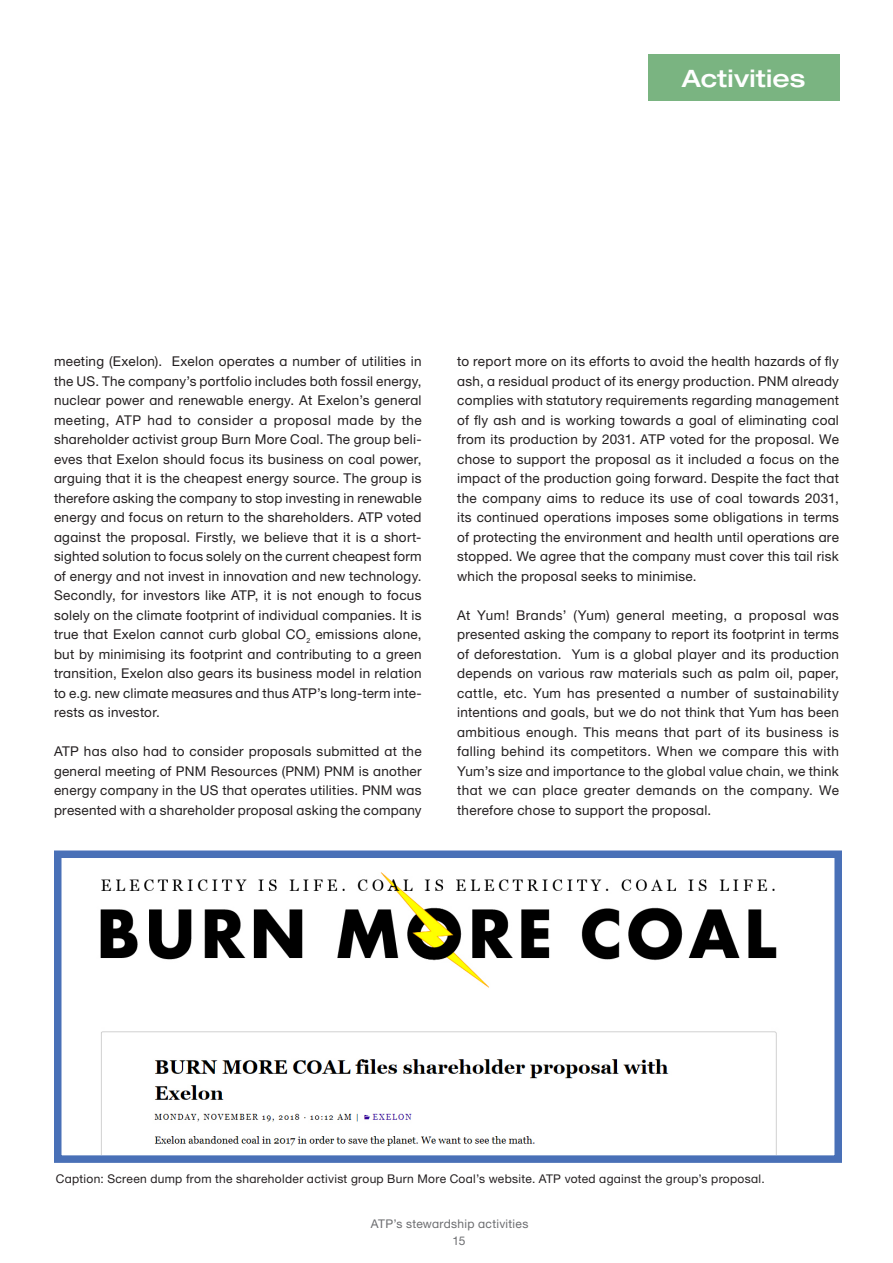
<style>
.page{position:relative;width:893px;height:1263px;background:#fff}
.page>*{position:absolute;margin:0;border:0;box-sizing:border-box;transform-origin:0 0}
.Tag{font:500 24px "Helvetica Neue ATP Head";letter-spacing:.01em;color:#fff}
.Brødtekst{font:13.5px/19.5px "Helvetica Neue ATP Body";letter-spacing:.02em;color:#231f20;text-align:justify}
.Note{font:12px "Helvetica Neue ATP Body";letter-spacing:.025em;color:#231f20}
.t1{font:12px "Helvetica Neue ATP Body";letter-spacing:.025em;color:#6c6d70}
</style>
<div class="page">
<div style="left:648px;top:54px;width:191px;height:47px;background:#7ab481"></div>
<img style="left:100px;top:872px;width:677px;height:282px">
<div style="left:54px;top:850px;width:788px;height:313px;border:8px solid #4970b7"></div>
<p class="Tag" style="left:682px;top:64px;width:125px">Activities</p>
<p class="Brødtekst" style="left:54px;top:351px;width:369px">meeting (Exelon). Exelon operates a number of utilities in the US. The company’s portfolio includes both fossil energy, nuclear power and renewable energy. At Exelon’s general meeting, ATP had to consider a proposal made by the shareholder activist group Burn More Coal. The group beli&shy;eves that Exelon should focus its business on coal power, arguing that it is the cheapest energy source. The group is therefore asking the company to stop investing in renewable energy and focus on return to the shareholders. ATP voted against the proposal. Firstly, we believe that it is a short&shy;sighted solution to focus solely on the current cheapest form of energy and not invest in innovation and new technology.<br>Secondly, for investors like ATP, it is not enough to focus solely on the climate footprint of individual companies. It is true that Exelon cannot curb global CO<sub>2</sub> emissions alone, but by minimising its footprint and contributing to a green transition, Exelon also gears its business model in relation to e.g. new climate measures and thus ATP’s long-term inte&shy;rests as investor.</p>
<p class="Brødtekst" style="left:54px;top:741px;width:369px">ATP has also had to consider proposals submitted at the general meeting of PNM Resources (PNM) PNM is another energy company in the US that operates utilities. PNM was presented with a shareholder proposal asking the company</p>
<p class="Brødtekst" style="left:457px;top:351px;width:383px">to report more on its efforts to avoid the health hazards of fly ash, a residual product of its energy production. PNM already complies with statutory requirements regarding management of fly ash and is working towards a goal of eliminating coal from its production by 2031. ATP voted for the proposal. We chose to support the proposal as it included a focus on the impact of the production going forward. Despite the fact that the company aims to reduce its use of coal towards 2031, its continued operations imposes some obligations in terms of protecting the environment and health until operations are stopped. We agree that the company must cover this tail risk which the proposal seeks to minimise.</p>
<p class="Brødtekst" style="left:457px;top:605px;width:383px">At Yum! Brands’ (Yum) general meeting, a proposal was presented asking the company to report its footprint in terms of deforestation. Yum is a global player and its production depends on various raw materials such as palm oil, paper, cattle, etc. Yum has presented a number of sustainability intentions and goals, but we do not think that Yum has been ambitious enough. This means that part of its business is falling behind its competitors. When we compare this with Yum’s size and importance to the global value chain, we think that we can place greater demands on the company. We therefore chose to support the proposal.</p>
<p class="Note" style="left:56px;top:1171px;width:710px">Caption: Screen dump from the shareholder activist group Burn More Coal’s website. ATP voted against the group’s proposal.</p>
<p class="t1" style="left:371px;top:1216px;width:159px">ATP’s stewardship activities</p>
<p class="t1" style="left:453px;top:1234px;width:14px">15</p>
</div>
